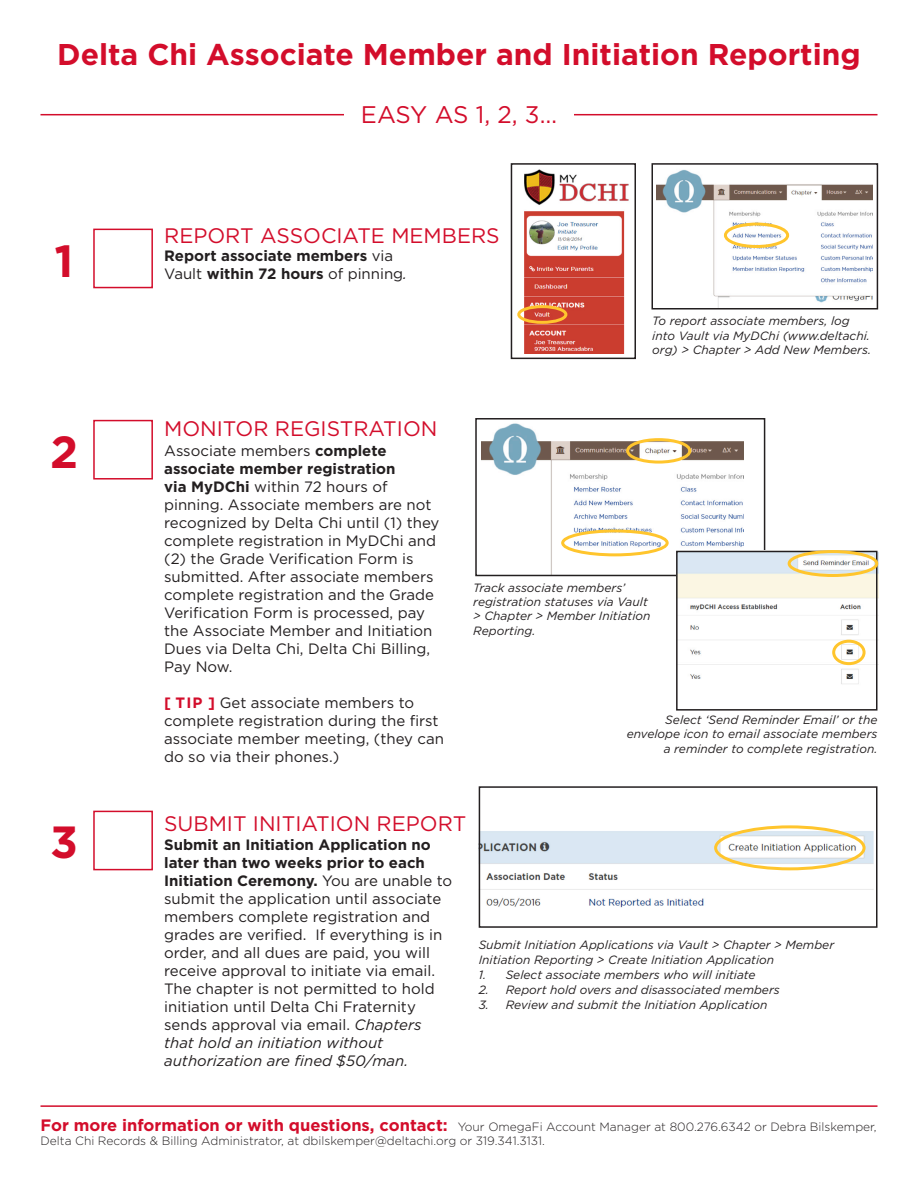
<style>
.page{position:relative;width:918px;height:1188px;background:#fff}
.page>*{position:absolute;margin:0;border:0;box-sizing:border-box;transform-origin:0 0}
.t1{font:700 45px "Gotham";color:#d30d2b}
.t2{font:700 30px "Gotham";color:#d30d2b}
.t3{font:24px "Gotham";letter-spacing:-.015em;color:#d30d2b}
.t4{font:21px "Gotham";color:#d30d2b}
.t5{font:15px/18px "Gotham";color:#231f20}
.t6{font:700 15px/18px "Gotham";color:#231f20}
.t7{font:italic 12px/14.4px "Gotham";color:#231f20}
.t8{font:300 12px/14.4px "Gotham";color:#231f20}
.s1{font-weight:400}
.s2{font-weight:400;font-style:italic}
.s3{font-weight:700}
.s4{font-weight:700;color:#d30d2b}
.s5{font-style:italic}
.s6{font-weight:700;font-size:16.5px;color:#d30d2b}
</style>
<div class="page">
<img style="left:481px;top:423px;width:263px;height:150px">
<hr style="left:40px;top:1105px;width:838px;height:2px;background:#d30d2b">
<div style="left:511px;top:163px;width:125px;height:196px;border:2px solid #231f20"></div>
<img style="left:657px;top:169px;width:216px;height:138px">
<div style="left:652px;top:163px;width:226px;height:147px;border:2px solid #231f20"></div>
<img style="left:482px;top:826px;width:392px;height:82px">
<div style="left:479px;top:786px;width:399px;height:142px;border:2px solid #231f20"></div>
<hr style="left:40px;top:114px;width:838px;height:1px;background:#d30d2b">
<div style="left:344px;top:108px;width:230px;height:10px;background:#fff"></div>
<div style="left:475px;top:418px;width:290px;height:158px;border:2px solid #231f20"></div>
<div style="left:93px;top:229px;width:60px;height:59px;border:2px solid #d30d2b"></div>
<div style="left:93px;top:420px;width:60px;height:60px;border:2px solid #d30d2b"></div>
<div style="left:93px;top:811px;width:60px;height:59px;border:2px solid #d30d2b"></div>
<img style="left:676px;top:550px;width:202px;height:134px">
<div style="left:676px;top:551px;width:202px;height:160px;border:2px solid #231f20"></div>
<img style="left:517px;top:169px;width:112px;height:184px">
<div style="left:517px;top:305px;width:50px;height:19px;border:3px solid #ffc52d;border-radius:50%"></div>
<div style="left:724px;top:223px;width:65px;height:25px;border:3px solid #ffc52d;border-radius:50%"></div>
<div style="left:561px;top:529px;width:108px;height:27px;border:3px solid #ffc52d;border-radius:50%"></div>
<div style="left:626px;top:438px;width:65px;height:26px;border:3px solid #ffc52d;border-radius:50%"></div>
<div style="left:788px;top:550px;width:90px;height:27px;border:3px solid #ffc52d;border-radius:50%"></div>
<div style="left:832px;top:640px;width:34px;height:25px;border:3px solid #ffc52d;border-radius:50%"></div>
<div style="left:714px;top:825px;width:152px;height:45px;border:3px solid #ffc52d;border-radius:50%"></div>
<h2 class="t2" style="left:57px;top:37px;width:805px">Delta Chi Associate Member and Initiation Reporting</h2>
<h3 class="t3" style="left:361px;top:102px;width:198px">EASY AS 1, 2, 3…</h3>
<h1 class="t1" style="left:55px;top:235px;width:20px">1</h1>
<h1 class="t1" style="left:50px;top:426px;width:30px">2</h1>
<h1 class="t1" style="left:50px;top:816px;width:29px">3</h1>
<h3 class="t4" style="left:164px;top:224px;width:337px">REPORT ASSOCIATE MEMBERS</h3>
<p class="t6" style="left:164px;top:247px;width:244px">Report associate members <span class="s1">via<br>Vault</span> within 72 hours <span class="s1">of pinning</span><span class="s2">.</span></p>
<p class="t7" style="left:652px;top:314px;width:220px">To report associate members, log into Vault via MyDChi (www.deltachi. org) &gt; Chapter &gt; Add New Members.</p>
<h3 class="t4" style="left:164px;top:417px;width:275px">MONITOR REGISTRATION</h3>
<p class="t5" style="left:164px;top:441px;width:277px">Associate members <span class="s3">complete associate member registration<br>via MyDChi</span> within 72 hours of pinning. Associate members are not recognized by Delta Chi until (1) they complete registration in MyDChi and (2) the Grade Verification Form is submitted. After associate members complete registration and the Grade<br>Verification Form is processed, pay the Associate Member and Initiation<br>Dues via Delta Chi, Delta Chi Billing,<br>Pay Now.</p>
<p class="t5" style="left:164px;top:693px;width:281px"><span class="s4">[ TIP ]</span> Get associate members to complete registration during the first associate member meeting, (they can do so via their phones.)</p>
<p class="t7" style="left:473px;top:580px;width:179px">Track associate members’ registration statuses via Vault &gt; Chapter &gt; Member Initiation<br>Reporting.</p>
<p class="t7" style="left:627px;top:713px;width:252px;text-align:right">Select ‘Send Reminder Email’ or the envelope icon to email associate members a reminder to complete registration.</p>
<h3 class="t4" style="left:164px;top:812px;width:304px">SUBMIT INITIATION REPORT</h3>
<p class="t5" style="left:164px;top:835px;width:290px"><span class="s3">Submit an Initiation Application no later than two weeks prior to each Initiation Ceremony.</span> You are unable to submit the application until associate members complete registration and grades are verified. If everything is in order, and all dues are paid, you will receive approval to initiate via email.<br>The chapter is not permitted to hold initiation until Delta Chi Fraternity sends approval via email. <span class="s5">Chapters that hold an initiation without authorization are fined $50/man.</span></p>
<p class="t7" style="left:479px;top:937px;width:357px;line-height:15px">Submit Initiation Applications via Vault &gt; Chapter &gt; Member<br>Initiation Reporting &gt; Create Initiation Application</p>
<p class="t7" style="left:479px;top:967px;width:279px">1. Select associate members who will initiate</p>
<p class="t7" style="left:479px;top:982px;width:303px">2. Report hold overs and disassociated members</p>
<p class="t7" style="left:479px;top:997px;width:290px">3. Review and submit the Initiation Application</p>
<p class="t8" style="left:40px;top:1119px;width:838px"><span class="s6">For more information or with questions, contact:</span> Your OmegaFi Account Manager at 800.276.6342 or Debra Bilskemper,<br>Delta Chi Records &amp; Billing Administrator, at dbilskemper@deltachi.org or 319.341.3131.</p>
</div>
